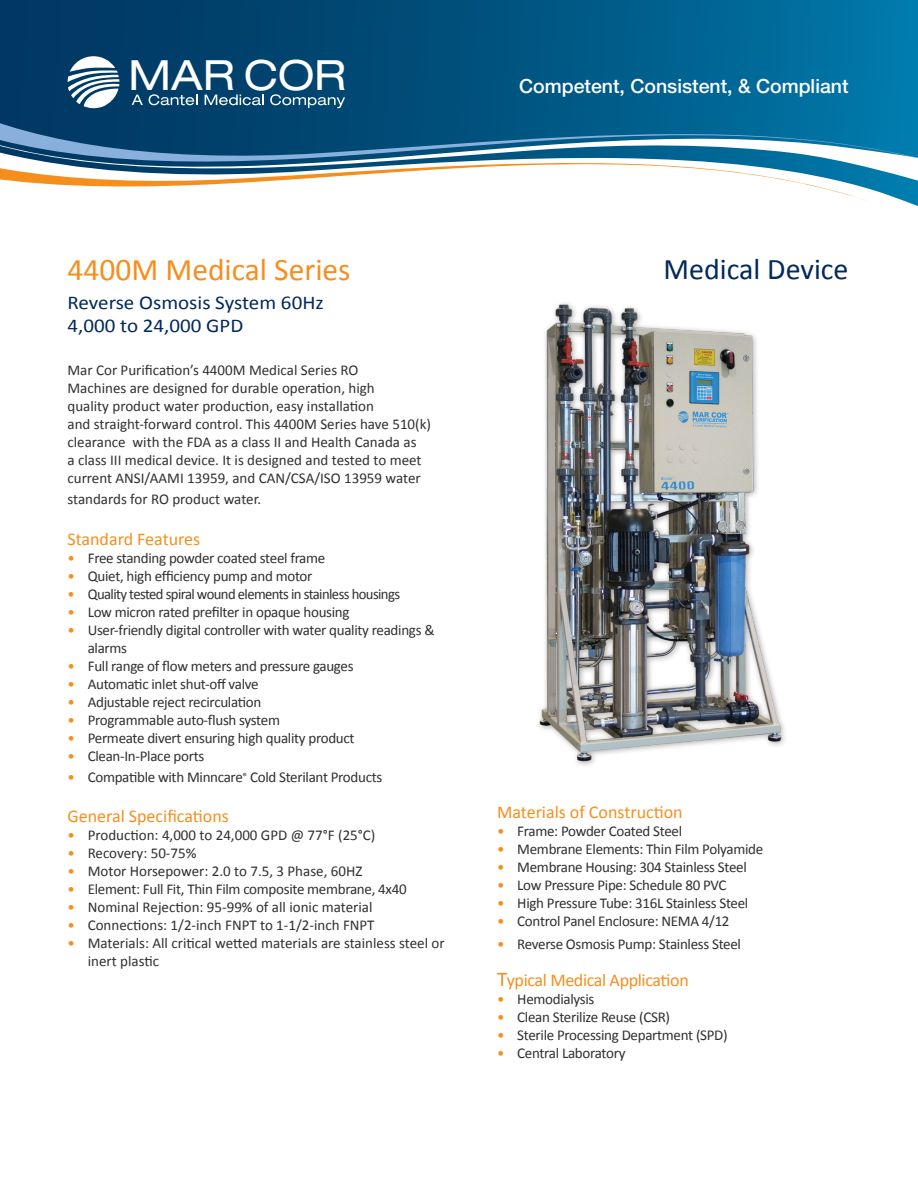
<style>
.page{position:relative;width:918px;height:1188px;background:#fff}
.page>*{position:absolute;margin:0;border:0;box-sizing:border-box;transform-origin:0 0}
.t1{font:expanded 41.7px "Helvetica Neue LT Std";color:#fff}
.t2{font:31.5px "Calibri";color:#f68e1e}
.t3{font:30px "Calibri";color:#00295c}
.t4{font:19.5px/23.4px "Calibri";color:#00295c;scale:1.08 1}
.t5{font:500 19.5px "Helvetica Neue LT Std";color:#fff}
.t6{font:18px "Calibri";color:#f68e1e}
.t7{font:18px "Calibri";letter-spacing:-.02em;color:#f68e1e}
.t8{font:15px/18px "Calibri";letter-spacing:-.02em;color:#312f30}
.t9{font:15px/18px "Calibri";color:#312f30}
.t10{font:15px "Calibri";letter-spacing:-.04em;color:#312f30}
.s1{color:#f68e1e}
.s2{font-size:21px}
</style>
<div class="page">
<img style="left:539px;top:304px;width:242px;height:457px">
<svg style="left:0;top:0;width:918px;height:206px;background:#025884"></svg>
<svg style="left:0;top:190px;width:873px;height:16px"></svg>
<svg style="left:0;top:184px;width:918px;height:6px"></svg>
<svg style="left:0;top:61px;width:918px;height:123px"></svg>
<svg style="left:68px;top:30px;width:292px;height:79px;background:#175279"></svg>
<h1 class="t1" style="left:129px;top:49px;width:219px">MAR COR</h1>
<h3 class="t5" style="left:519px;top:74px;width:331px">Competent, Consistent, &amp; Compliant</h3>
<h2 class="t2" style="left:68px;top:250px;width:285px">4400M Medical Series</h2>
<h3 class="t4" style="left:68px;top:291px;width:239px">Reverse Osmosis System 60Hz<br>4,000 to 24,000 GPD</h3>
<p class="t9" style="left:68px;top:361px;width:365px">Mar Cor Purification’s 4400M Medical Series RO<br>Machines are designed for durable operation, high<br>quality product water production, easy installation<br>and straight-forward control. This 4400M Series have 510(k) clearance with the FDA as a class II and Health Canada as<br>a class III medical device. It is designed and tested to meet current ANSI/AAMI 13959, and CAN/CSA/ISO 13959 water</p>
<p class="t9" style="left:68px;top:490px;width:195px">standards for RO product water.</p>
<p class="t6" style="left:68px;top:527px;width:134px">Standard Features</p>
<p class="t8" style="left:68px;top:549px;width:259px"><span class="s1">•</span> Free standing powder coated steel frame</p>
<p class="t8" style="left:68px;top:567px;width:246px"><span class="s1">•</span> Quiet, high efficiency pump and motor</p>
<p class="t10" style="left:68px;top:584px;width:334px"><span class="s1">•</span> Quality tested spiral wound elements in stainless housings</p>
<p class="t8" style="left:68px;top:603px;width:284px"><span class="s1">•</span> Low micron rated prefilter in opaque housing</p>
<p class="t8" style="left:88px;top:621px;width:348px;text-indent:-20px"><span class="s1">•</span> User-friendly digital controller with water quality readings &amp; alarms</p>
<p class="t8" style="left:68px;top:657px;width:288px"><span class="s1">•</span> Full range of flow meters and pressure gauges</p>
<p class="t8" style="left:68px;top:675px;width:193px"><span class="s1">•</span> Automatic inlet shut-off valve</p>
<p class="t8" style="left:68px;top:693px;width:195px"><span class="s1">•</span> Adjustable reject recirculation</p>
<p class="t8" style="left:68px;top:711px;width:214px"><span class="s1">•</span> Programmable auto-flush system</p>
<p class="t8" style="left:68px;top:729px;width:289px"><span class="s1">•</span> Permeate divert ensuring high quality product</p>
<p class="t8" style="left:68px;top:747px;width:138px"><span class="s1">•</span> Clean-In-Place ports</p>
<p class="t8" style="left:68px;top:768px;width:316px"><span class="s1">•</span> Compatible with Minncare<sup>®</sup> Cold Sterilant Products</p>
<p class="t6" style="left:68px;top:805px;width:163px">General Specifications</p>
<p class="t9" style="left:68px;top:826px;width:310px"><span class="s1">•</span> Production: 4,000 to 24,000 GPD @ 77°F (25°C)</p>
<p class="t9" style="left:68px;top:844px;width:130px"><span class="s1">•</span> Recovery: 50-75%</p>
<p class="t9" style="left:68px;top:862px;width:296px"><span class="s1">•</span> Motor Horsepower: 2.0 to 7.5, 3 Phase, 60HZ</p>
<p class="t8" style="left:68px;top:880px;width:341px"><span class="s1">•</span> Element: Full Fit, Thin Film composite membrane, 4x40</p>
<p class="t9" style="left:68px;top:898px;width:306px"><span class="s1">•</span> Nominal Rejection: 95-99% of all ionic material</p>
<p class="t9" style="left:68px;top:916px;width:309px"><span class="s1">•</span> Connections: 1/2-inch FNPT to 1-1/2-inch FNPT</p>
<p class="t9" style="left:88px;top:934px;width:358px;text-indent:-20px"><span class="s1">•</span> Materials: All critical wetted materials are stainless steel or inert plastic</p>
<h3 class="t3" style="left:664px;top:250px;width:186px">Medical Device</h3>
<p class="t6" style="left:497px;top:801px;width:187px">Materials of Construction</p>
<p class="t8" style="left:497px;top:822px;width:187px"><span class="s1">•</span> Frame: Powder Coated Steel</p>
<p class="t8" style="left:497px;top:840px;width:268px"><span class="s1">•</span> Membrane Elements: Thin Film Polyamide</p>
<p class="t8" style="left:497px;top:858px;width:251px"><span class="s1">•</span> Membrane Housing: 304 Stainless Steel</p>
<p class="t8" style="left:497px;top:876px;width:231px"><span class="s1">•</span> Low Pressure Pipe: Schedule 80 PVC</p>
<p class="t8" style="left:497px;top:894px;width:253px"><span class="s1">•</span> High Pressure Tube: 316L Stainless Steel</p>
<p class="t8" style="left:497px;top:912px;width:234px"><span class="s1">•</span> Control Panel Enclosure: NEMA 4/12</p>
<p class="t8" style="left:497px;top:935px;width:246px"><span class="s1">•</span> Reverse Osmosis Pump: Stainless Steel</p>
<p class="t7" style="left:497px;top:969px;width:193px"><span class="s2">T</span>ypical Medical Application</p>
<p class="t8" style="left:497px;top:990px;width:99px"><span class="s1">•</span> Hemodialysis</p>
<p class="t8" style="left:497px;top:1008px;width:175px"><span class="s1">•</span> Clean Sterilize Reuse (CSR)</p>
<p class="t8" style="left:497px;top:1026px;width:232px"><span class="s1">•</span> Sterile Processing Department (SPD)</p>
<p class="t8" style="left:497px;top:1044px;width:130px"><span class="s1">•</span> Central Laboratory</p>
</div>
